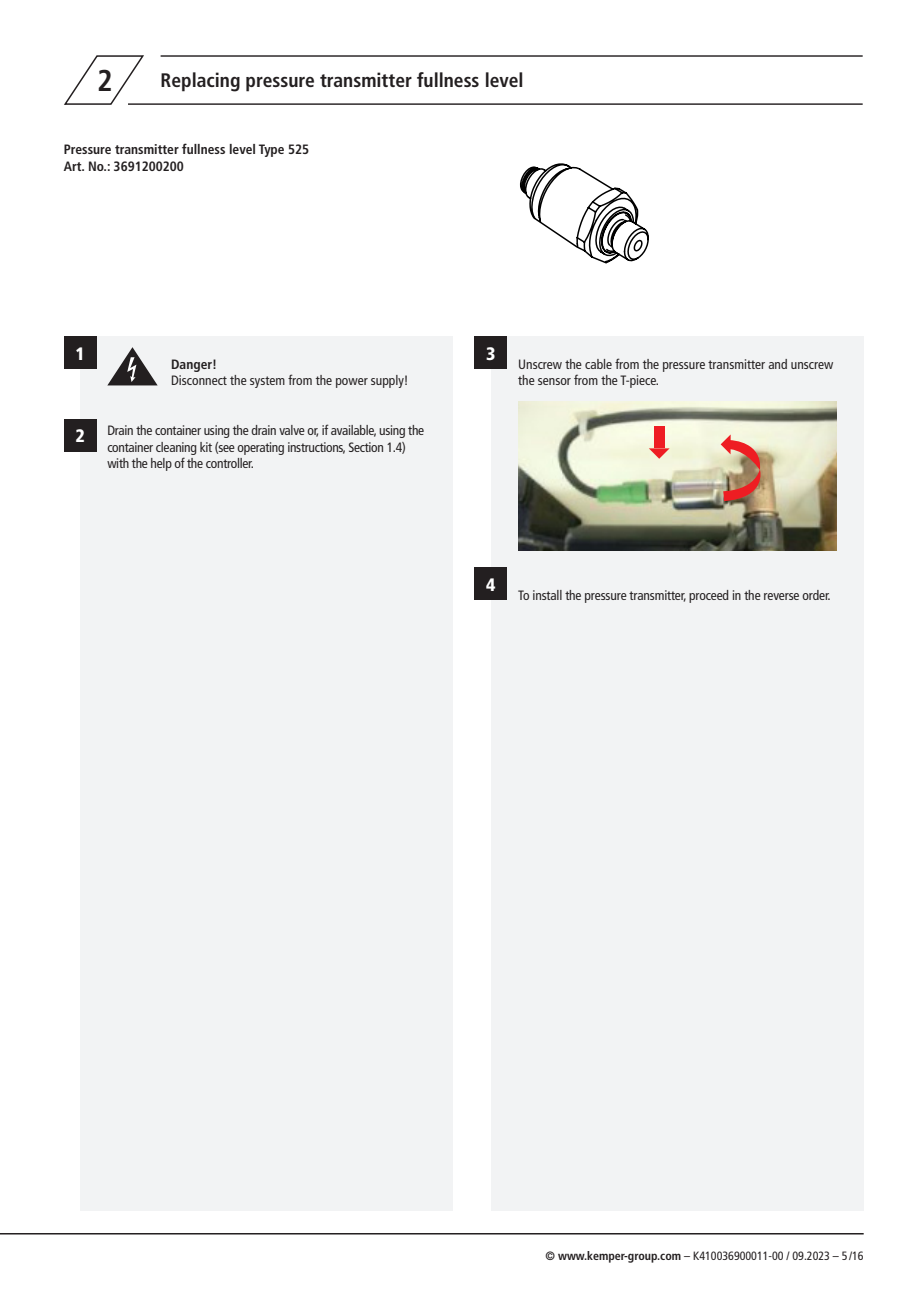
<style>
.page{position:relative;width:919px;height:1289px;background:#fff}
.page>*{position:absolute;margin:0;border:0;box-sizing:border-box;transform-origin:0 0}
.numbers_montageschritte_20pt_bold{font:700 condensed 30px "Frutiger LT Com";color:#231f20}
.headline_montageschritte_13pt_bold{font:700 condensed 19.5px "Frutiger LT Com";color:#231f20}
.numbers_white_12pt_black{font:900 condensed 18px "Frutiger LT Com";color:#fff}
.bodycopy_9pt_57Condensed{font:condensed 13.5px/16.5px "Frutiger LT Com";letter-spacing:-.01em;color:#231f20}
.bodycopy_9pt_57Condensed-2{font:700 condensed 13.5px "Frutiger LT Com";color:#231f20}
.t1{font:condensed 12px "Frutiger LT Com";color:#231f20}
.s1{font-weight:700}
</style>
<div class="page">
<hr style="left:0;top:1232px;width:863px;height:2px;background:#231f20">
<div style="left:80px;top:336px;width:373px;height:874px;background:#f2f3f4"></div>
<div style="left:491px;top:336px;width:372px;height:874px;background:#f2f3f4"></div>
<hr style="left:161px;top:55px;width:701px;height:2px;background:#231f20">
<hr style="left:128px;top:103px;width:734px;height:2px;background:#231f20">
<svg style="left:64px;top:55px;width:81px;height:50px"></svg>
<svg style="left:107px;top:347px;width:51px;height:38px"></svg>
<div style="left:64px;top:336px;width:33px;height:33px;background:#231f20"></div>
<div style="left:64px;top:419px;width:33px;height:32px;background:#231f20"></div>
<div style="left:474px;top:567px;width:33px;height:33px;background:#231f20"></div>
<div style="left:474px;top:336px;width:33px;height:33px;background:#231f20"></div>
<img style="left:518px;top:402px;width:318px;height:148px">
<svg style="left:648px;top:448px;width:21px;height:11px"></svg>
<div style="left:654px;top:426px;width:10px;height:22px;background:#ee1d23"></div>
<svg style="left:720px;top:434px;width:46px;height:67px;background:#cd8f77"></svg>
<svg style="left:519px;top:163px;width:130px;height:101px"></svg>
<p class="numbers_montageschritte_20pt_bold" style="left:97px;top:62px;width:17px">2</p>
<p class="headline_montageschritte_13pt_bold" style="left:161px;top:68px;width:364px">Replacing pressure transmitter fullness level</p>
<p class="bodycopy_9pt_57Condensed-2" style="left:64px;top:141px;width:247px">Pressure transmitter fullness level Type 525</p>
<p class="bodycopy_9pt_57Condensed-2" style="left:64px;top:158px;width:122px">Art. No.: 3691200200</p>
<p class="numbers_white_12pt_black" style="left:76px;top:342px;width:11px">1</p>
<p class="numbers_white_12pt_black" style="left:76px;top:425px;width:11px">2</p>
<p class="bodycopy_9pt_57Condensed-2" style="left:171px;top:356px;width:48px">Danger!</p>
<p class="bodycopy_9pt_57Condensed" style="left:171px;top:372px;width:239px">Disconnect the system from the power supply!</p>
<p class="bodycopy_9pt_57Condensed" style="left:107px;top:422px;width:318px">Drain the container using the drain valve or, if available, using the container cleaning kit (see operating instructions, Section 1.4)</p>
<p class="bodycopy_9pt_57Condensed" style="left:107px;top:455px;width:148px">with the help of the controller.</p>
<p class="numbers_white_12pt_black" style="left:486px;top:342px;width:11px">3</p>
<p class="bodycopy_9pt_57Condensed" style="left:518px;top:356px;width:317px">Unscrew the cable from the pressure transmitter and unscrew the sensor from the T-piece.</p>
<p class="numbers_white_12pt_black" style="left:486px;top:573px;width:11px">4</p>
<p class="bodycopy_9pt_57Condensed" style="left:518px;top:587px;width:314px">To install the pressure transmitter, proceed in the reverse order.</p>
<p class="t1" style="left:545px;top:1248px;width:320px"><span class="s1">© www.kemper-group.com</span> – K410036900011-00 / 09.2023 – 5 /16</p>
</div>
